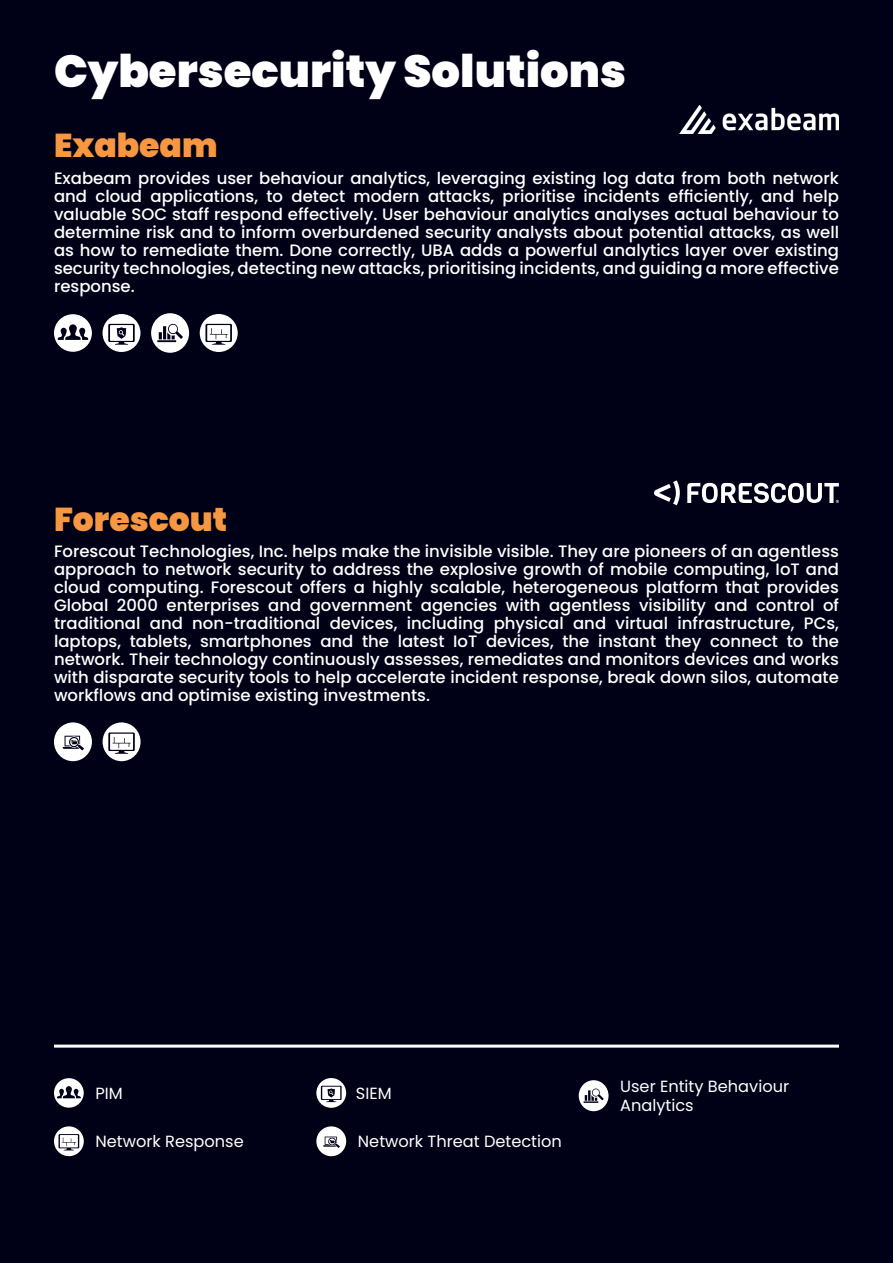
<style>
.page{position:relative;width:893px;height:1263px;background:#000117}
.page>*{position:absolute;margin:0;border:0;box-sizing:border-box;transform-origin:0 0}
.t1{font:900 45px "Poppins";color:#fff}
.t2{font:900 33px "Poppins";color:#f79741}
.t3{font:500 16.5px/18px "Poppins";color:#fff;text-align:justify}
.t4{font:16.2px/19.5px "Poppins";color:#fff}
</style>
<div class="page">
<svg style="left:54px;top:722px;width:38px;height:39px"></svg>
<svg style="left:103px;top:722px;width:38px;height:39px"></svg>
<svg style="left:654px;top:480px;width:26px;height:25px"></svg>
<svg style="left:687px;top:483px;width:152px;height:20px"></svg>
<img style="left:679px;top:105px;width:160px;height:29px">
<svg style="left:54px;top:314px;width:38px;height:38px"></svg>
<svg style="left:103px;top:314px;width:37px;height:38px"></svg>
<svg style="left:151px;top:313px;width:38px;height:40px"></svg>
<svg style="left:200px;top:314px;width:38px;height:38px"></svg>
<hr style="left:54px;top:1044px;width:785px;height:3px;background:#fff">
<svg style="left:54px;top:1078px;width:30px;height:30px"></svg>
<svg style="left:316px;top:1078px;width:30px;height:30px"></svg>
<svg style="left:579px;top:1080px;width:29px;height:31px"></svg>
<svg style="left:54px;top:1126px;width:30px;height:30px"></svg>
<svg style="left:316px;top:1126px;width:30px;height:30px"></svg>
<h1 class="t1" style="left:54px;top:45px;width:574px">Cybersecurity Solutions</h1>
<h2 class="t2" style="left:54px;top:127px;width:165px">Exabeam</h2>
<p class="t3" style="left:54px;top:169px;width:786px">Exabeam provides user behaviour analytics, leveraging existing log data from both network and cloud applications, to detect modern attacks, prioritise incidents efficiently, and help valuable SOC staff respond effectively. User behaviour analytics analyses actual behaviour to determine risk and to inform overburdened security analysts about potential attacks, as well as how to remediate them. Done correctly, UBA adds a powerful analytics layer over existing security technologies, detecting new attacks, prioritising incidents, and guiding a more effective response.</p>
<h2 class="t2" style="left:54px;top:500px;width:175px">Forescout</h2>
<p class="t3" style="left:54px;top:542px;width:786px">Forescout Technologies, Inc. helps make the invisible visible. They are pioneers of an agentless approach to network security to address the explosive growth of mobile computing, IoT and cloud computing. Forescout offers a highly scalable, heterogeneous platform that provides Global 2000 enterprises and government agencies with agentless visibility and control of traditional and non-traditional devices, including physical and virtual infrastructure, PCs, laptops, tablets, smartphones and the latest IoT devices, the instant they connect to the network. Their technology continuously assesses, remediates and monitors devices and works with disparate security tools to help accelerate incident response, break down silos, automate workflows and optimise existing investments.</p>
<p class="t4" style="left:95px;top:1083px;width:29px">PIM</p>
<p class="t4" style="left:356px;top:1083px;width:37px">SIEM</p>
<p class="t4" style="left:620px;top:1076px;width:170px">User Entity Behaviour<br>Analytics</p>
<p class="t4" style="left:96px;top:1131px;width:150px">Network Response</p>
<p class="t4" style="left:358px;top:1131px;width:205px">Network Threat Detection</p>
</div>
